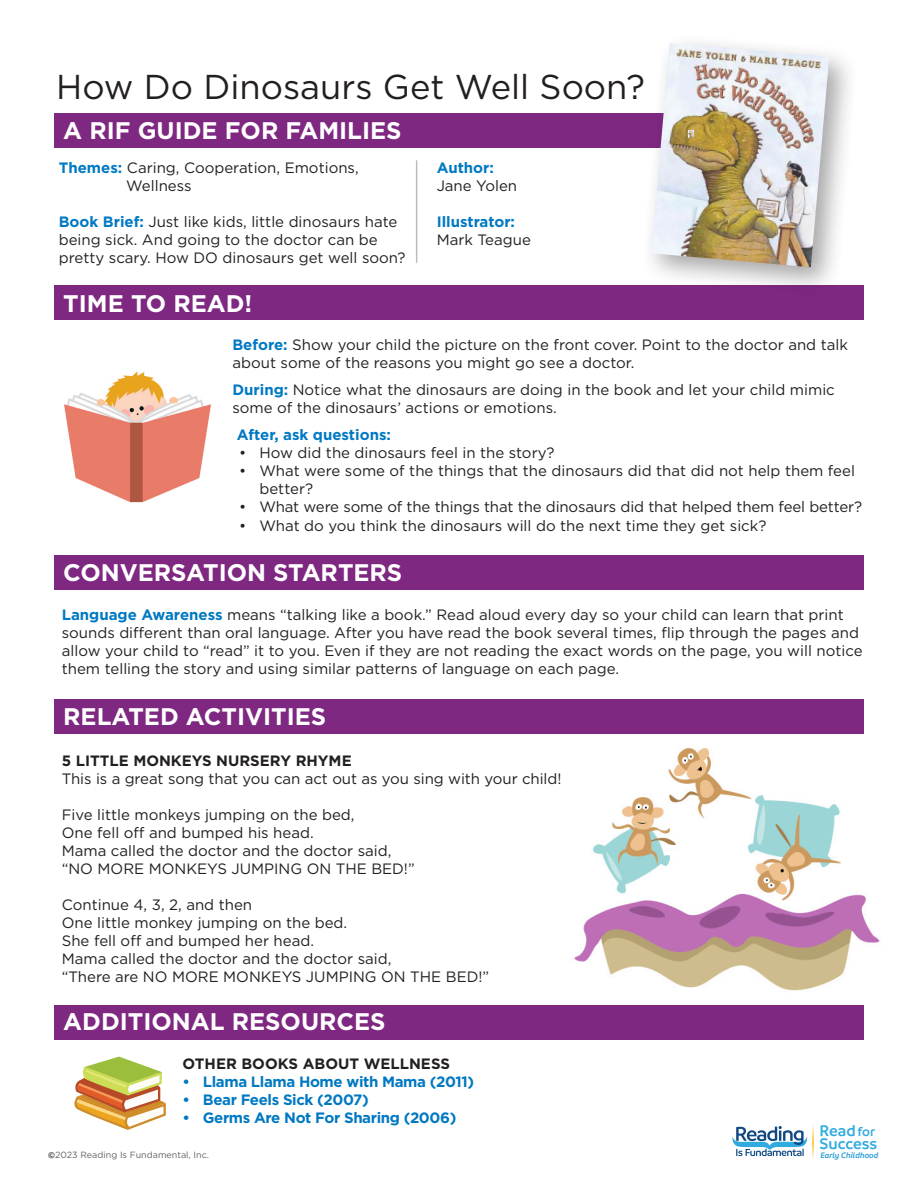
<style>
.page{position:relative;width:918px;height:1188px;background:#fff}
.page>*{position:absolute;margin:0;border:0;box-sizing:border-box;transform-origin:0 0}
.t1{font:34.5px "Gotham";color:#231f20}
.t2{font:700 24px "Gotham";color:#fff}
.t3{font:600 16.5px/12.8px "Branding";color:#30abdf}
.t4{font:15px/18px "Gotham";color:#231f20}
.t5{font:700 15px "Gotham";letter-spacing:-.025em;color:#0079c2}
.t6{font:700 15px "Gotham";color:#231f20}
.t7{font:700 15px "Gotham";color:#0079c2}
.t8{font:9px "Gotham";color:#636366}
.t9{font:italic 600 8.55px "Branding";color:#299bd3}
.s1{font-weight:700;color:#0079c2}
.s2{font-family:"Branding";font-weight:700}
.s3{font-size:13.8px}
</style>
<div class="page">
<img style="left:574px;top:748px;width:306px;height:243px">
<div style="left:54px;top:113px;width:627px;height:35px;background:#7e2882"></div>
<div style="left:54px;top:285px;width:810px;height:35px;background:#7e2882"></div>
<div style="left:54px;top:699px;width:810px;height:35px;background:#7e2882"></div>
<div style="left:54px;top:555px;width:810px;height:35px;background:#7e2882"></div>
<div style="left:54px;top:1005px;width:810px;height:35px;background:#7e2882"></div>
<div style="left:641px;top:32px;width:218px;height:265px;background:#231f20;opacity:.4"></div>
<img style="left:651px;top:43px;width:178px;height:224px">
<hr style="left:416px;top:161px;width:1px;height:101px;background:#231f20">
<svg style="left:74px;top:1056px;width:92px;height:74px"></svg>
<svg style="left:688px;top:130px;width:6px;height:7px"></svg>
<img style="left:64px;top:371px;width:147px;height:132px">
<svg style="left:813px;top:1124px;width:1px;height:35px"></svg>
<svg style="left:732px;top:1126px;width:75px;height:30px"></svg>
<p class="t1" style="left:56px;top:65px;width:590px">How Do Dinosaurs Get Well Soon?</p>
<p class="t2" style="left:63px;top:115px;width:340px">A RIF GUIDE FOR FAMILIES</p>
<p class="t4" style="left:59px;top:158px;width:301px"><span class="s1">Themes:</span> Caring, Cooperation, Emotions,</p>
<p class="t4" style="left:126px;top:176px;width:67px">Wellness</p>
<p class="t4" style="left:59px;top:212px;width:348px"><span class="s1">Book Brief:</span> Just like kids, little dinosaurs hate being sick. And going to the doctor can be pretty scary. How DO dinosaurs get well soon?</p>
<p class="t2" style="left:63px;top:287px;width:191px">TIME TO READ!</p>
<p class="t5" style="left:437px;top:158px;width:59px">Author:</p>
<p class="t4" style="left:437px;top:176px;width:82px">Jane Yolen</p>
<p class="t7" style="left:437px;top:212px;width:80px">Illustrator:</p>
<p class="t4" style="left:437px;top:230px;width:96px">Mark Teague</p>
<p class="t4" style="left:232px;top:335px;width:617px"><span class="s1">Before:</span> Show your child the picture on the front cover. Point to the doctor and talk about some of the reasons you might go see a doctor.</p>
<p class="t4" style="left:232px;top:380px;width:604px"><span class="s1">During:</span> Notice what the dinosaurs are doing in the book and let your child mimic some of the dinosaurs’ actions or emotions.</p>
<p class="t7" style="left:237px;top:424px;width:156px">After, ask questions:</p>
<p class="t4" style="left:239px;top:443px;width:317px">• How did the dinosaurs feel in the story?</p>
<p class="t4" style="left:259px;top:461px;width:597px;text-indent:-20px">• What were some of the things that the dinosaurs did that did not help them feel better?</p>
<p class="t4" style="left:239px;top:497px;width:625px">• What were some of the things that the dinosaurs did that helped them feel better?</p>
<p class="t4" style="left:239px;top:517px;width:529px">• What do you think the dinosaurs will do the next time they get sick?</p>
<p class="t2" style="left:63px;top:557px;width:341px">CONVERSATION STARTERS</p>
<p class="t4" style="left:62px;top:606px;width:802px"><span class="s1">Language Awareness</span> means “talking like a book.” Read aloud every day so your child can learn that print sounds different than oral language. After you have read the book several times, flip through the pages and allow your child to “read” it to you. Even if they are not reading the exact words on the page, you will notice them telling the story and using similar patterns of language on each page.</p>
<p class="t2" style="left:63px;top:701px;width:265px">RELATED ACTIVITIES</p>
<p class="t6" style="left:62px;top:750px;width:291px">5 LITTLE MONKEYS NURSERY RHYME</p>
<p class="t4" style="left:62px;top:769px;width:501px">This is a great song that you can act out as you sing with your child!</p>
<p class="t4" style="left:62px;top:805px;width:294px">Five little monkeys jumping on the bed,</p>
<p class="t4" style="left:62px;top:823px;width:253px">One fell off and bumped his head.</p>
<p class="t4" style="left:62px;top:841px;width:331px">Mama called the doctor and the doctor said,</p>
<p class="t4" style="left:62px;top:859px;width:354px">“NO MORE MONKEYS JUMPING ON THE BED!”</p>
<p class="t4" style="left:62px;top:895px;width:192px">Continue 4, 3, 2, and then</p>
<p class="t4" style="left:62px;top:913px;width:287px">One little monkey jumping on the bed.</p>
<p class="t4" style="left:62px;top:931px;width:254px">She fell off and bumped her head.</p>
<p class="t4" style="left:62px;top:949px;width:331px">Mama called the doctor and the doctor said,</p>
<p class="t4" style="left:62px;top:967px;width:429px">“There are NO MORE MONKEYS JUMPING ON THE BED!”</p>
<p class="t2" style="left:63px;top:1005px;width:324px">ADDITIONAL RESOURCES</p>
<p class="t6" style="left:183px;top:1054px;width:269px">OTHER BOOKS ABOUT WELLNESS</p>
<p class="t5" style="left:183px;top:1072px;width:293px">• Llama Llama Home with Mama (2011)</p>
<p class="t5" style="left:183px;top:1090px;width:188px">• Bear Feels Sick (2007)</p>
<p class="t5" style="left:183px;top:1108px;width:275px">• Germs Are Not For Sharing (2006)</p>
<p class="t8" style="left:48px;top:1149px;width:162px"><span class="s2">©</span>2023 Reading Is Fundamental, Inc.</p>
<p class="t3" style="left:820px;top:1124px;width:59px">Read<span class="s3">for<br></span>Success</p>
<p class="t9" style="left:820px;top:1151px;width:60px">Early Childhood</p>
</div>
